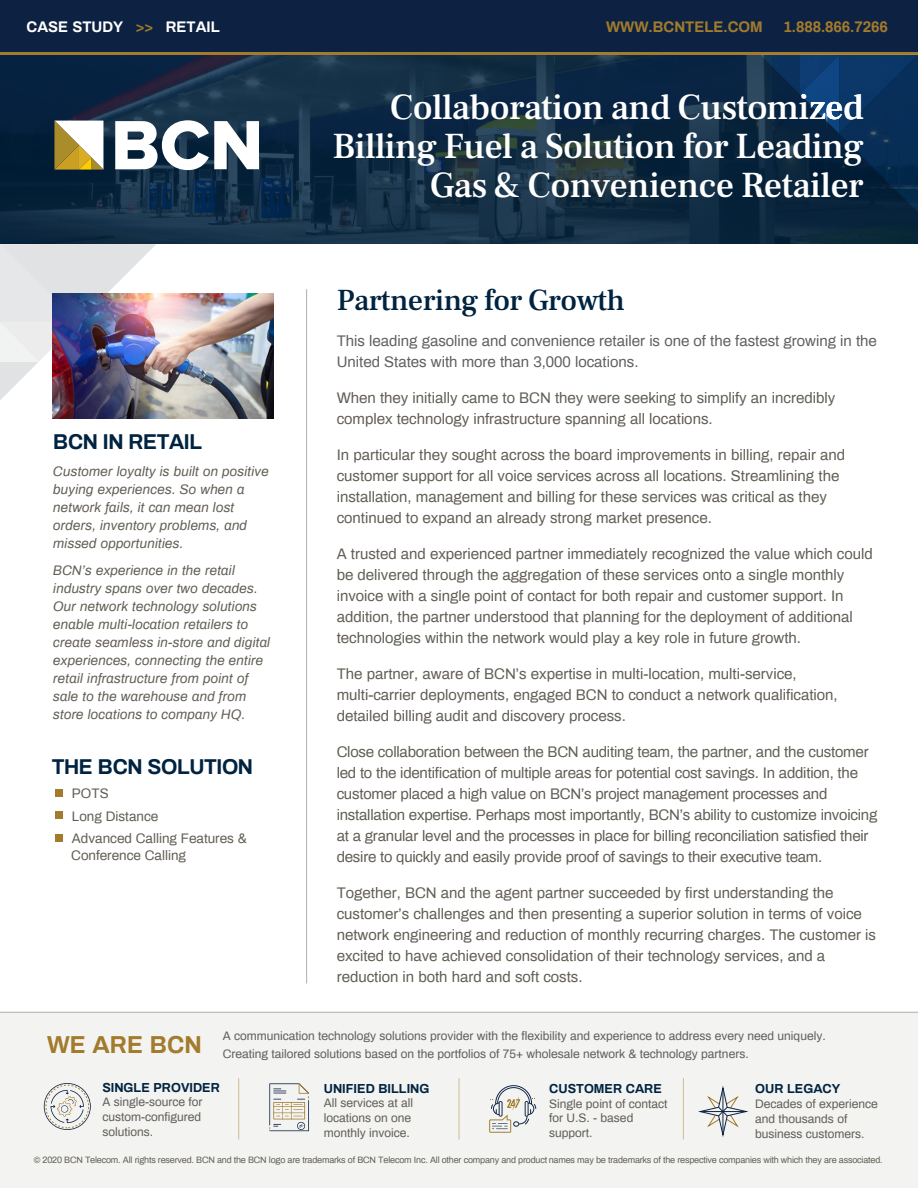
<style>
.page{position:relative;width:918px;height:1188px;background:#fff}
.page>*{position:absolute;margin:0;border:0;box-sizing:border-box;transform-origin:0 0}
.t1{font:500 36px/39px "Frank Ruhl Libre";letter-spacing:-.02em;color:#fff;text-align:right}
.t2{font:500 30px "Frank Ruhl Libre";letter-spacing:-.02em;color:#002340}
.t3{font:700 24px "Archivo";color:#a27b2c}
.t4{font:700 21px "Archivo";letter-spacing:-.02em;color:#002340}
.t5{font:15px/21px "Archivo";color:#625e55}
.t6{font:15px/21px "Archivo";color:#606060}
.t7{font:700 15px "Archivo";color:#a27b2c}
.t8{font:700 15px "Archivo";color:#fff}
.t9{font:italic 13.5px/18px "Archivo";letter-spacing:.01em;color:#625e55}
.t10{font:13.5px/22.5px "Archivo";color:#625e55}
.t11{font:700 12.75px "Archivo";color:#002340}
.t12{font:12px/18px "Archivo";color:#5e5e5e}
.t13{font:12px/14.9px "Archivo";color:#625e55}
.t14{font:9px "Archivo";letter-spacing:-.02em;color:#625e55}
.s1{color:#a27b2c}
</style>
<div class="page">
<svg style="left:0;top:244px;width:156px;height:156px"></svg>
<svg style="left:0;top:55px;width:918px;height:188px;background:#122c44"></svg>
<div style="left:0;top:0;width:918px;height:54px;background:#0d2243"></div>
<hr style="left:0;top:52px;width:918px;height:3px;background:#a27b2c">
<svg style="left:115px;top:120px;width:144px;height:50px"></svg>
<svg style="left:54px;top:121px;width:49px;height:49px"></svg>
<svg style="left:760px;top:55px;width:158px;height:157px;background:#092c4f"></svg>
<img style="left:53px;top:293px;width:220px;height:125px">
<hr style="left:306px;top:289px;width:1px;height:695px;background:#b1afaa">
<div style="left:0;top:1012px;width:918px;height:176px;background:#f3f3f2"></div>
<svg style="left:44px;top:1083px;width:47px;height:47px"></svg>
<svg style="left:269px;top:1083px;width:40px;height:48px"></svg>
<svg style="left:489px;top:1085px;width:47px;height:48px"></svg>
<svg style="left:698px;top:1086px;width:51px;height:51px"></svg>
<hr style="left:238px;top:1078px;width:1px;height:62px;background:#d0bd95">
<hr style="left:459px;top:1078px;width:1px;height:62px;background:#d0bd95">
<hr style="left:683px;top:1078px;width:1px;height:62px;background:#d0bd95">
<hr style="left:0;top:1012px;width:918px;height:1px;background:#b1afaa">
<p class="t8" style="left:27px;top:16px;width:195px">CASE STUDY <span class="s1">&gt;&gt;</span> RETAIL</p>
<h3 class="t4" style="left:53px;top:426px;width:150px">BCN IN RETAIL</h3>
<p class="t9" style="left:53px;top:462px;width:217px">Customer loyalty is built on positive buying experiences. So when a network fails, it can mean lost orders, inventory problems, and missed opportunities.</p>
<p class="t9" style="left:53px;top:561px;width:219px">BCN’s experience in the retail industry spans over two decades.<br>Our network technology solutions enable multi-location retailers to create seamless in-store and digital experiences, connecting the entire retail infrastructure from point of sale to the warehouse and from store locations to company HQ.</p>
<h3 class="t4" style="left:52px;top:752px;width:203px">THE BCN SOLUTION</h3>
<p class="t10" style="left:46px;top:782px;width:203px"><sup>|</sup>POTS<br><sup>|</sup>Long Distance <sup>|</sup>Advanced Calling Features &amp;</p>
<p class="t10" style="left:71px;top:843px;width:116px">Conference Calling</p>
<p class="t7" style="left:606px;top:16px;width:158px">WWW.BCNTELE.COM</p>
<p class="t7" style="left:784px;top:16px;width:106px">1.888.866.7266</p>
<h1 class="t1" style="left:333px;top:88px;width:533px">Collaboration and Customized<br>Billing Fuel a Solution for Leading<br>Gas &amp; Convenience Retailer</h1>
<h2 class="t2" style="left:337px;top:281px;width:290px">Partnering for Growth</h2>
<p class="t6" style="left:337px;top:329px;width:542px">This leading gasoline and convenience retailer is one of the fastest growing in the<br>United States with more than 3,000 locations.</p>
<p class="t5" style="left:337px;top:386px;width:500px">When they initially came to BCN they were seeking to simplify an incredibly complex technology infrastructure spanning all locations.</p>
<p class="t5" style="left:337px;top:443px;width:510px">In particular they sought across the board improvements in billing, repair and customer support for all voice services across all locations. Streamlining the installation, management and billing for these services was critical as they continued to expand an already strong market presence.</p>
<p class="t5" style="left:337px;top:542px;width:538px">A trusted and experienced partner immediately recognized the value which could be delivered through the aggregation of these services onto a single monthly invoice with a single point of contact for both repair and customer support. In addition, the partner understood that planning for the deployment of additional technologies within the network would play a key role in future growth.</p>
<p class="t5" style="left:337px;top:662px;width:503px">The partner, aware of BCN’s expertise in multi-location, multi-service, multi-carrier deployments, engaged BCN to conduct a network qualification, detailed billing audit and discovery process.</p>
<p class="t5" style="left:337px;top:740px;width:542px">Close collaboration between the BCN auditing team, the partner, and the customer led to the identification of multiple areas for potential cost savings. In addition, the customer placed a high value on BCN’s project management processes and installation expertise. Perhaps most importantly, BCN’s ability to customize invoicing at a granular level and the processes in place for billing reconciliation satisfied their desire to quickly and easily provide proof of savings to their executive team.</p>
<p class="t5" style="left:337px;top:881px;width:541px">Together, BCN and the agent partner succeeded by first understanding the customer’s challenges and then presenting a superior solution in terms of voice network engineering and reduction of monthly recurring charges. The customer is excited to have achieved consolidation of their technology services, and a reduction in both hard and soft costs.</p>
<h3 class="t3" style="left:47px;top:1027px;width:156px">WE ARE BCN</h3>
<p class="t12" style="left:223px;top:1026px;width:604px">A communication technology solutions provider with the flexibility and experience to address every need uniquely.<br>Creating tailored solutions based on the portfolios of 75+ wholesale network &amp; technology partners.</p>
<p class="t11" style="left:102px;top:1078px;width:119px">SINGLE PROVIDER</p>
<p class="t13" style="left:102px;top:1094px;width:102px;text-align:justify">A single-source for custom-configured solutions.</p>
<p class="t11" style="left:324px;top:1079px;width:107px">UNIFIED BILLING</p>
<p class="t13" style="left:324px;top:1095px;width:91px">All services at all locations on one monthly invoice.</p>
<p class="t11" style="left:549px;top:1079px;width:114px">CUSTOMER CARE</p>
<p class="t13" style="left:549px;top:1095px;width:120px">Single point of contact for U.S. - based support.</p>
<p class="t11" style="left:755px;top:1079px;width:87px">OUR LEGACY</p>
<p class="t13" style="left:755px;top:1096px;width:124px">Decades of experience and thousands of business customers.</p>
<p class="t14" style="left:34px;top:1153px;width:850px">© 2020 BCN Telecom. All rights reserved. BCN and the BCN logo are trademarks of BCN Telecom Inc. All other company and product names may be trademarks of the respective companies with which they are associated.</p>
</div>
